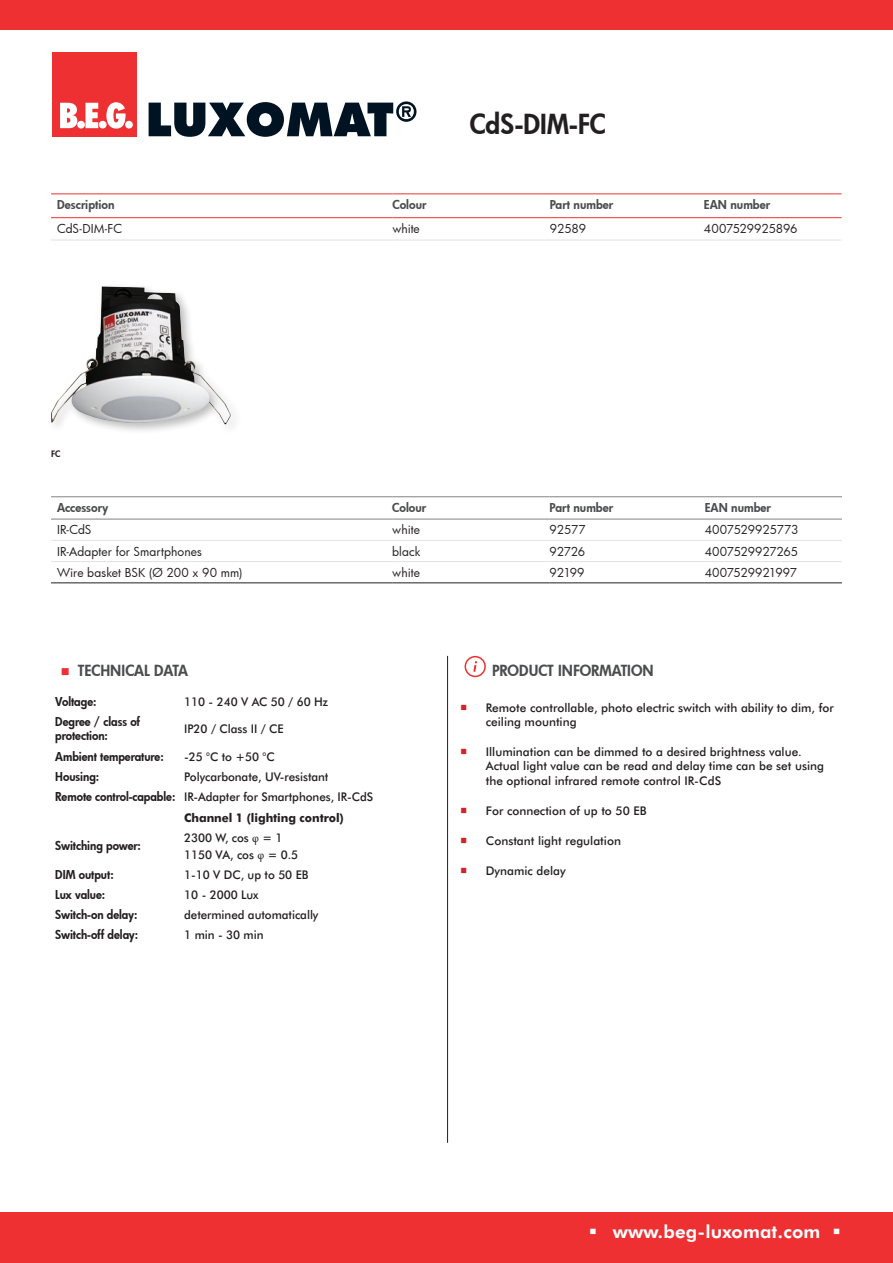
<style>
.page{position:relative;width:893px;height:1263px;background:#fff}
.page>*{position:absolute;margin:0;border:0;box-sizing:border-box;transform-origin:0 0}
.t1{font:800 27px "Futura";color:#231f20}
.t2{font:800 18px "Futura BT";letter-spacing:.01em;color:#fff}
.t3{font:800 15px "Futura";color:#4b4c4d}
.t4{font:500 12px/14.4px "Futura BT";color:#231f20}
.t5{font:12px "Futura";color:#231f20}
.t6{font:800 12px/14.4px "Futura";letter-spacing:-.005em;color:#231f20}
.t7{font:800 12px "Futura";color:#4b4c4d}
.t8{font:12px "Futura";letter-spacing:-.02em;color:#231f20}
.t9{font:700 12px "Futura BT";letter-spacing:-.005em;color:#231f20}
.t10{font:800 8.7px "Futura";color:#231f20}
.s1{color:#ee3033}
.s2{font-family:"Minion Pro";font-weight:400;font-size:18px;color:#d1232a}
.s3{font-family:"Futura";font-weight:800}
.s4{font-family:"Minion Pro";font-weight:400}
</style>
<div class="page">
<div style="left:0;top:1212px;width:893px;height:51px;background:#ee3033"></div>
<div style="left:0;top:0;width:893px;height:30px;background:#ee3033"></div>
<div style="left:52px;top:52px;width:84px;height:84px;background:#ee3033"></div>
<svg style="left:60px;top:103px;width:17px;height:25px"></svg>
<div style="left:77px;top:121px;width:8px;height:8px;background:#fff;border-radius:50%"></div>
<svg style="left:85px;top:103px;width:13px;height:25px"></svg>
<div style="left:99px;top:121px;width:8px;height:8px;background:#fff;border-radius:50%"></div>
<svg style="left:106px;top:102px;width:20px;height:27px"></svg>
<div style="left:125px;top:121px;width:8px;height:8px;background:#fff;border-radius:50%"></div>
<svg style="left:149px;top:101px;width:267px;height:36px"></svg>
<hr style="left:51px;top:193px;width:341px;height:1px;background:#ee3033">
<hr style="left:392px;top:193px;width:158px;height:1px;background:#ee3033">
<hr style="left:550px;top:193px;width:154px;height:1px;background:#ee3033">
<hr style="left:704px;top:193px;width:137px;height:1px;background:#ee3033">
<hr style="left:51px;top:217px;width:341px;height:1px;background:#ee3033">
<hr style="left:392px;top:217px;width:158px;height:1px;background:#ee3033">
<hr style="left:550px;top:217px;width:154px;height:1px;background:#ee3033">
<hr style="left:704px;top:217px;width:137px;height:1px;background:#ee3033">
<hr style="left:51px;top:240px;width:341px;height:1px;background:#e0e1e3">
<hr style="left:392px;top:240px;width:158px;height:1px;background:#e0e1e3">
<hr style="left:550px;top:240px;width:154px;height:1px;background:#e0e1e3">
<hr style="left:704px;top:240px;width:137px;height:1px;background:#e0e1e3">
<div style="left:48px;top:283px;width:195px;height:153px;background:#231f20;opacity:.3"></div>
<img style="left:51px;top:286px;width:180px;height:140px">
<hr style="left:51px;top:540px;width:341px;height:1px;background:#e0e1e3">
<hr style="left:392px;top:540px;width:158px;height:1px;background:#e0e1e3">
<hr style="left:550px;top:540px;width:155px;height:1px;background:#e0e1e3">
<hr style="left:705px;top:540px;width:137px;height:1px;background:#e0e1e3">
<hr style="left:51px;top:561px;width:341px;height:1px;background:#e0e1e3">
<hr style="left:392px;top:561px;width:158px;height:1px;background:#e0e1e3">
<hr style="left:550px;top:561px;width:155px;height:1px;background:#e0e1e3">
<hr style="left:705px;top:561px;width:137px;height:1px;background:#e0e1e3">
<hr style="left:51px;top:496px;width:341px;height:1px;background:#808285">
<hr style="left:392px;top:496px;width:158px;height:1px;background:#808285">
<hr style="left:550px;top:496px;width:155px;height:1px;background:#808285">
<hr style="left:705px;top:496px;width:137px;height:1px;background:#808285">
<hr style="left:51px;top:519px;width:341px;height:1px;background:#808285">
<hr style="left:392px;top:519px;width:158px;height:1px;background:#808285">
<hr style="left:550px;top:519px;width:155px;height:1px;background:#808285">
<hr style="left:705px;top:519px;width:137px;height:1px;background:#808285">
<hr style="left:51px;top:582px;width:341px;height:1px;background:#231f20">
<hr style="left:392px;top:582px;width:158px;height:1px;background:#231f20">
<hr style="left:550px;top:582px;width:155px;height:1px;background:#231f20">
<hr style="left:705px;top:582px;width:137px;height:1px;background:#231f20">
<div style="left:465px;top:656px;width:21px;height:21px;border:2px solid #ee3033;border-radius:50%"></div>
<svg style="left:473px;top:661px;width:4px;height:11px"></svg>
<hr style="left:447px;top:656px;width:1px;height:487px;background:#231f20">
<h1 class="t1" style="left:470px;top:106px;width:137px">CdS-DIM-FC</h1>
<p class="t7" style="left:57px;top:196px;width:59px">Description</p>
<p class="t7" style="left:392px;top:196px;width:36px">Colour</p>
<p class="t7" style="left:550px;top:196px;width:65px">Part number</p>
<p class="t7" style="left:704px;top:196px;width:68px">EAN number</p>
<p class="t5" style="left:57px;top:221px;width:67px">CdS-DIM-FC</p>
<p class="t5" style="left:392px;top:221px;width:29px">white</p>
<p class="t5" style="left:550px;top:221px;width:38px">92589</p>
<p class="t5" style="left:704px;top:221px;width:95px">4007529925896</p>
<p class="t10" style="left:51px;top:448px;width:11px">FC</p>
<p class="t7" style="left:57px;top:499px;width:53px">Accessory</p>
<p class="t7" style="left:392px;top:499px;width:36px">Colour</p>
<p class="t7" style="left:550px;top:499px;width:65px">Part number</p>
<p class="t7" style="left:705px;top:499px;width:68px">EAN number</p>
<p class="t5" style="left:57px;top:522px;width:36px">IR-CdS</p>
<p class="t5" style="left:392px;top:522px;width:29px">white</p>
<p class="t5" style="left:550px;top:522px;width:38px">92577</p>
<p class="t5" style="left:705px;top:522px;width:95px">4007529925773</p>
<p class="t5" style="left:57px;top:543px;width:146px">IR-Adapter for Smartphones</p>
<p class="t5" style="left:392px;top:543px;width:30px">black</p>
<p class="t5" style="left:550px;top:543px;width:37px">92726</p>
<p class="t8" style="left:705px;top:543px;width:95px">4007529927265</p>
<p class="t5" style="left:57px;top:564px;width:187px">Wire basket BSK (Ø 200 x 90 mm)</p>
<p class="t5" style="left:392px;top:564px;width:29px">white</p>
<p class="t5" style="left:550px;top:564px;width:37px">92199</p>
<p class="t8" style="left:705px;top:564px;width:94px">4007529921997</p>
<p class="t3" style="left:61px;top:661px;width:129px"><span class="s1">■</span> TECHNICAL DATA</p>
<p class="t3" style="left:492px;top:660px;width:163px">PRODUCT INFORMATION</p>
<p class="t4" style="left:486px;top:700px;width:349px;text-indent:-26px"><span class="s2">■</span> Remote controllable, photo electric switch with ability to dim, for ceiling mounting</p>
<p class="t4" style="left:486px;top:744px;width:340px;text-indent:-26px"><span class="s2">■</span> Illumination can be dimmed to a desired brightness value.<br>Actual light value can be read and delay time can be set using the optional infrared remote control IR-CdS</p>
<p class="t4" style="left:460px;top:803px;width:188px"><span class="s2">■</span> For connection of up to 50 EB</p>
<p class="t4" style="left:460px;top:833px;width:162px"><span class="s2">■</span> Constant light regulation</p>
<p class="t4" style="left:460px;top:863px;width:107px"><span class="s2">■</span> Dynamic delay</p>
<p class="t6" style="left:55px;top:694px;width:43px">Voltage:</p>
<p class="t4" style="left:184px;top:694px;width:145px">110 - 240 V AC 50 / 60 Hz</p>
<p class="t6" style="left:55px;top:714px;width:86px">Degree / class of protection:</p>
<p class="t4" style="left:184px;top:722px;width:101px">IP20 / Class II / CE</p>
<p class="t6" style="left:55px;top:749px;width:110px">Ambient temperature:</p>
<p class="t4" style="left:184px;top:749px;width:92px">-25 °C to +50 °C</p>
<p class="t6" style="left:55px;top:769px;width:45px">Housing:</p>
<p class="t4" style="left:184px;top:769px;width:146px">Polycarbonate, UV-resistant</p>
<p class="t4" style="left:55px;top:789px;width:319px"><span class="s3">Remote control-capable:</span> IR-Adapter for Smartphones, IR-CdS</p>
<p class="t9" style="left:184px;top:810px;width:161px">Channel 1 (lighting control)</p>
<p class="t6" style="left:55px;top:838px;width:87px">Switching power:</p>
<p class="t4" style="left:184px;top:829px;width:115px;line-height:16.5px">2300 W, cos <span class="s4">φ</span> = 1<br>1150 VA, cos <span class="s4">φ</span> = 0.5</p>
<p class="t6" style="left:55px;top:867px;width:60px">DIM output:</p>
<p class="t4" style="left:184px;top:867px;width:126px">1-10 V DC, up to 50 EB</p>
<p class="t6" style="left:55px;top:887px;width:51px">Lux value:</p>
<p class="t4" style="left:184px;top:887px;width:76px">10 - 2000 Lux</p>
<p class="t6" style="left:55px;top:907px;width:84px">Switch-on delay:</p>
<p class="t4" style="left:184px;top:908px;width:136px">determined automatically</p>
<p class="t6" style="left:55px;top:927px;width:85px">Switch-off delay:</p>
<p class="t4" style="left:184px;top:928px;width:81px">1 min - 30 min</p>
<h2 class="t2" style="left:589px;top:1221px;width:253px">▪ www.beg-luxomat.com ▪</h2>
</div>
